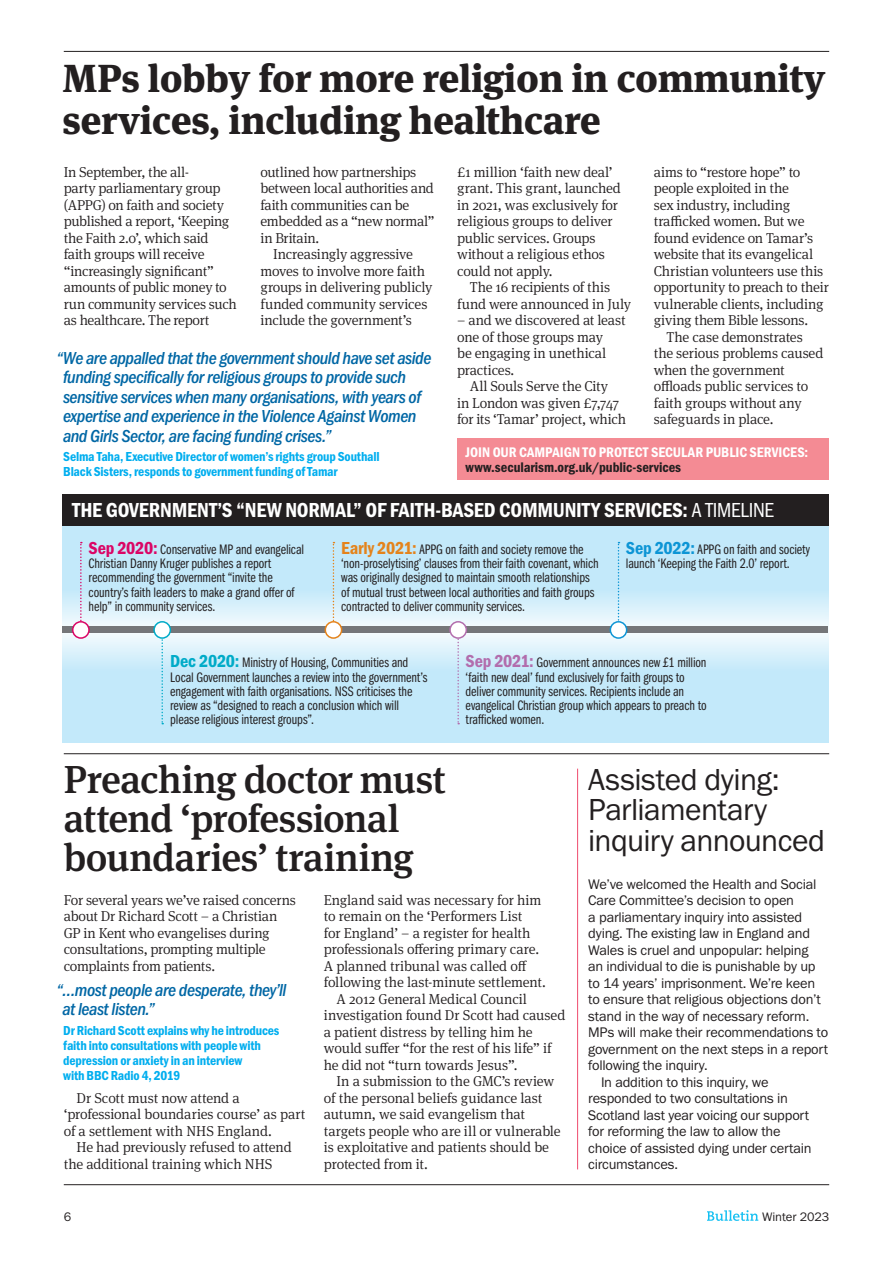
<style>
.page{position:relative;width:893px;height:1263px;background:#fff}
.page>*{position:absolute;margin:0;border:0;box-sizing:border-box;transform-origin:0 0}
.t1{font:800 39px/42px "Meta Serif Pro";letter-spacing:-.01em;color:#231f20}
.Header_Temp{font:500 39px/39px "Meta Serif Pro";letter-spacing:-.015em;color:#231f20}
.Header_Temp-2{font:31.5px/30.8px "Franklin Gothic URW Boo";letter-spacing:-.02em;color:#231f20}
.Body_Text_Indented_U{font:21px "Franklin Gothic URW Con Dem";letter-spacing:-.01em;color:#fff}
.Pull_quote{font:18px/19.5px "Franklin Gothic URW Con Med Ita";letter-spacing:-.025em;color:#0067a5}
.Body_Text_Indented_U-2{font:300 14.4px/16.5px "Meta Serif Pro";letter-spacing:-.015em;color:#231f20}
.Body_Text_No_Indent{font:300 14.4px/16.5px "Meta Serif Pro";letter-spacing:-.02em;color:#231f20}
.Body_Text_No_Indent-2{font:14.4px/16.5px "Franklin Gothic URW Boo";letter-spacing:-.015em;color:#231f20}
.Body_Text_Indented_U-3{font:14.4px/16.5px "Franklin Gothic URW Boo";letter-spacing:-.015em;color:#231f20}
.Body_Text_Indented_U-4{font:14.4px/15px "Franklin Gothic URW Con Dem";letter-spacing:-.005em;color:#fff}
.Timeline_Text{font:14.25px/14.2px "Franklin Gothic URW Com Boo";letter-spacing:-.005em;color:#231f20}
.Pull_Quote_Cite{font:13.5px/15px "Franklin Gothic URW Con Dem";letter-spacing:-.015em;color:#00aeef}
.t2{font:12.75px "Franklin Gothic URW Boo";letter-spacing:-.01em;color:#231f20}
.s1{color:#231f20}
.s2{font-family:"Franklin Gothic URW Cond"}
.s3{font-family:"Franklin Gothic URW Con Dem";font-size:18px;color:#db0565}
.s4{font-family:"Franklin Gothic URW Con Dem";font-size:18px;color:#e4831b}
.s5{font-family:"Franklin Gothic URW Con Dem";font-size:18px;color:#0d95d5}
.s6{font-family:"Franklin Gothic URW Con Dem";font-size:18px;color:#00abc8}
.s7{font-family:"Franklin Gothic URW Con Dem";font-size:18px;color:#b26dad}
</style>
<div class="page">
<svg style="left:707px;top:1210px;width:51px;height:11px"></svg>
<hr style="left:64px;top:51px;width:765px;height:1px;background:#231f20">
<hr style="left:64px;top:1184px;width:765px;height:1px;background:#231f20">
<div style="left:63px;top:526px;width:766px;height:216px;background:#c3e9fa"></div>
<svg style="left:62px;top:589px;width:767px;height:82px"></svg>
<div style="left:63px;top:627px;width:765px;height:6px;background:#757679"></div>
<svg style="left:80px;top:542px;width:2px;height:79px"></svg>
<svg style="left:333px;top:542px;width:1px;height:79px"></svg>
<svg style="left:457px;top:639px;width:2px;height:85px"></svg>
<svg style="left:161px;top:639px;width:2px;height:85px"></svg>
<svg style="left:618px;top:542px;width:1px;height:79px"></svg>
<div style="left:63px;top:494px;width:766px;height:32px;background:#231f20"></div>
<div style="left:73px;top:622px;width:16px;height:16px;background:#fff;border-radius:50%"></div>
<div style="left:72px;top:621px;width:18px;height:18px;border:2px solid #db0565;border-radius:50%"></div>
<div style="left:154px;top:622px;width:16px;height:16px;background:#fff;border-radius:50%"></div>
<div style="left:153px;top:621px;width:18px;height:18px;border:2px solid #00abc8;border-radius:50%"></div>
<div style="left:325px;top:622px;width:17px;height:16px;background:#fff;border-radius:50%"></div>
<div style="left:325px;top:621px;width:17px;height:18px;border:2px solid #e4831b;border-radius:50%"></div>
<div style="left:450px;top:622px;width:16px;height:16px;background:#fff;border-radius:50%"></div>
<div style="left:449px;top:621px;width:18px;height:18px;border:2px solid #b26dad;border-radius:50%"></div>
<div style="left:610px;top:622px;width:17px;height:16px;background:#fff;border-radius:50%"></div>
<div style="left:610px;top:621px;width:17px;height:18px;border:2px solid #0d95d5;border-radius:50%"></div>
<hr style="left:64px;top:753px;width:765px;height:1px;background:#231f20">
<div style="left:457px;top:439px;width:371px;height:41px;background:#f48b94"></div>
<hr style="left:577px;top:769px;width:1px;height:400px;background:#ef4c6d">
<p class="t1" style="left:62px;top:54px;width:764px">MPs lobby for more religion in community services, including healthcare</p>
<p class="Body_Text_No_Indent" style="left:64px;top:163px;width:175px">In September, the all-<br>party parliamentary group (APPG) on faith and society published a report, ‘Keeping the Faith 2.0’, which said faith groups will receive “increasingly significant” amounts of public money to run community services such as healthcare. The report</p>
<p class="Body_Text_No_Indent" style="left:260px;top:163px;width:176px">outlined how partnerships between local authorities and faith communities can be embedded as a “new normal” in Britain.</p>
<p class="Body_Text_Indented_U-2" style="left:260px;top:245px;width:174px;text-indent:13px">Increasingly aggressive moves to involve more faith groups in delivering publicly funded community services include the government’s</p>
<p class="Pull_quote" style="left:63px;top:347px;width:370px;text-indent:-6px">“We are appalled that the government should have set aside funding specifically for religious groups to provide such sensitive services when many organisations, with years of expertise and experience in the Violence Against Women and Girls Sector, are facing funding crises.”</p>
<p class="Pull_Quote_Cite" style="left:63px;top:449px;width:318px">Selma Taha, Executive Director of women’s rights group Southall<br>Black Sisters, responds to government funding of Tamar</p>
<p class="Body_Text_Indented_U-2" style="left:457px;top:163px;width:165px">£1 million ‘faith new deal’ grant. This grant, launched in 2021, was exclusively for religious groups to deliver public services. Groups without a religious ethos could not apply.</p>
<p class="Body_Text_Indented_U-2" style="left:457px;top:278px;width:176px;text-align:center">The 16 recipients of this<br>fund were announced in July</p>
<p class="Body_Text_Indented_U-2" style="left:457px;top:311px;width:170px">– and we discovered at least one of those groups may<br>be engaging in unethical practices.</p>
<p class="Body_Text_Indented_U-2" style="left:457px;top:377px;width:170px;text-align:center">All Souls Serve the City<br>in London was given £7,747 for its ‘Tamar’ project, which</p>
<p class="Body_Text_Indented_U-2" style="left:654px;top:163px;width:177px">aims to “restore hope” to people exploited in the<br>sex industry, including trafficked women. But we found evidence on Tamar’s website that its evangelical<br>Christian volunteers use this opportunity to preach to their vulnerable clients, including giving them Bible lessons.</p>
<p class="Body_Text_Indented_U-2" style="left:654px;top:328px;width:171px;text-indent:13px">The case demonstrates the serious problems caused when the government offloads public services to faith groups without any safeguards in place.</p>
<p class="Body_Text_Indented_U-4" style="left:466px;top:444px;width:344px">JOIN OUR CAMPAIGN TO PROTECT SECULAR PUBLIC SERVICES: <span class="s1">www.secularism.org.uk/public-services</span></p>
<p class="Body_Text_Indented_U" style="left:72px;top:496px;width:703px">THE GOVERNMENT’S “NEW NORMAL” OF FAITH-BASED COMMUNITY SERVICES: <span class="s2">A TIMELINE</span></p>
<p class="Timeline_Text" style="left:89px;top:541px;width:217px"><span class="s3">Sep 2020:</span> Conservative MP and evangelical Christian Danny Kruger publishes a report recommending the government “invite the country’s faith leaders to make a grand offer of help” in community services.</p>
<p class="Timeline_Text" style="left:341px;top:541px;width:259px"><span class="s4">Early 2021:</span> APPG on faith and society remove the ‘non-proselytising’ clauses from their faith covenant, which was originally designed to maintain smooth relationships of mutual trust between local authorities and faith groups contracted to deliver community services.</p>
<p class="Timeline_Text" style="left:626px;top:541px;width:186px"><span class="s5">Sep 2022:</span> APPG on faith and society launch ‘Keeping the Faith 2.0’ report.</p>
<p class="Timeline_Text" style="left:170px;top:655px;width:259px"><span class="s6">Dec 2020:</span> Ministry of Housing, Communities and Local Government launches a review into the government’s engagement with faith organisations. NSS criticises the review as “designed to reach a conclusion which will please religious interest groups”.</p>
<p class="Timeline_Text" style="left:466px;top:655px;width:242px"><span class="s7">Sep 2021:</span> Government announces new £1 million ‘faith new deal’ fund exclusively for faith groups to deliver community services. Recipients include an evangelical Christian group which appears to preach to trafficked women.</p>
<p class="Header_Temp" style="left:64px;top:757px;width:383px">Preaching doctor must attend ‘professional boundaries’ training</p>
<p class="Body_Text_No_Indent" style="left:64px;top:891px;width:234px">For several years we’ve raised concerns about Dr Richard Scott – a Christian GP in Kent who evangelises during consultations, prompting multiple complaints from patients.</p>
<p class="Body_Text_Indented_U-2" style="left:324px;top:891px;width:223px">England said was necessary for him to remain on the ‘Performers List<br>for England’ – a register for health professionals offering primary care.<br>A planned tribunal was called off following the last-minute settlement.</p>
<p class="Body_Text_Indented_U-2" style="left:324px;top:990px;width:243px;text-indent:13px">A 2012 General Medical Council investigation found Dr Scott had caused a patient distress by telling him he would suffer “for the rest of his life” if he did not “turn towards Jesus”.</p>
<p class="Body_Text_Indented_U-2" style="left:324px;top:1072px;width:238px;text-indent:13px">In a submission to the GMC’s review of the personal beliefs guidance last autumn, we said evangelism that targets people who are ill or vulnerable is exploitative and patients should be protected from it.</p>
<p class="Pull_quote" style="left:63px;top:979px;width:225px;text-indent:-6px">“…most people are desperate, they’ll at least listen.”</p>
<p class="Pull_Quote_Cite" style="left:63px;top:1022px;width:218px">Dr Richard Scott explains why he introduces faith into consultations with people with depression or anxiety in an interview<br>with BBC Radio 4, 2019</p>
<p class="Body_Text_Indented_U-2" style="left:64px;top:1089px;width:243px;text-indent:13px">Dr Scott must now attend a ‘professional boundaries course’ as part of a settlement with NHS England.</p>
<p class="Body_Text_Indented_U-2" style="left:64px;top:1138px;width:230px;text-indent:13px">He had previously refused to attend the additional training which NHS</p>
<p class="Header_Temp-2" style="left:588px;top:763px;width:238px">Assisted dying:<br>Parliamentary inquiry announced</p>
<p class="Body_Text_No_Indent-2" style="left:588px;top:876px;width:242px">We’ve welcomed the Health and Social Care Committee’s decision to open<br>a parliamentary inquiry into assisted dying. The existing law in England and Wales is cruel and unpopular: helping<br>an individual to die is punishable by up to 14 years’ imprisonment. We’re keen to ensure that religious objections don’t stand in the way of necessary reform.<br>MPs will make their recommendations to government on the next steps in a report following the inquiry.</p>
<p class="Body_Text_Indented_U-3" style="left:588px;top:1074px;width:225px;text-indent:13px">In addition to this inquiry, we responded to two consultations in<br>Scotland last year voicing our support for reforming the law to allow the choice of assisted dying under certain circumstances.</p>
<p class="t2" style="left:64px;top:1209px;width:9px">6</p>
<p class="t2" style="left:762px;top:1208px;width:69px">Winter 2023</p>
</div>
